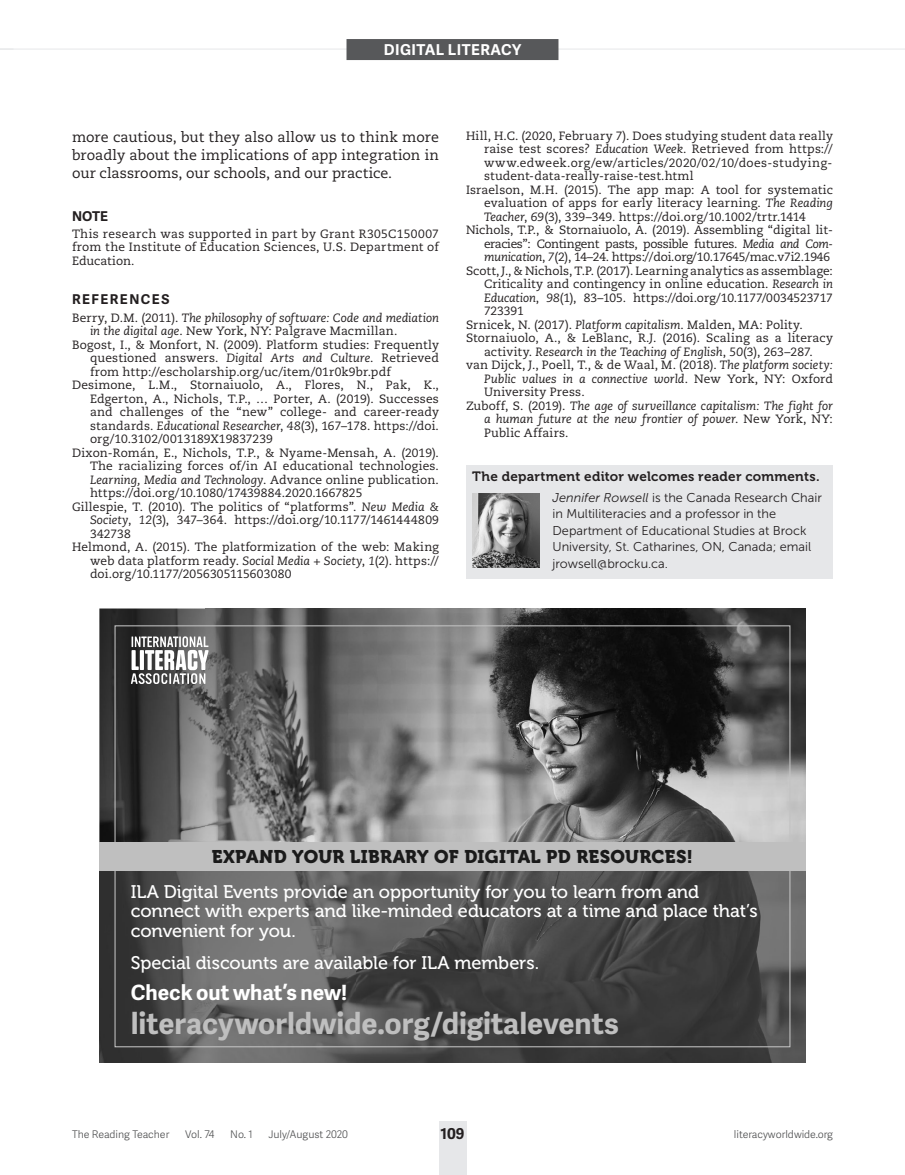
<style>
.page{position:relative;width:905px;height:1175px;background:#fff}
.page>*{position:absolute;margin:0;border:0;box-sizing:border-box;transform-origin:0 0}
.t1{font:700 29.4px "Adelle Sans";color:#bfbfbf}
.t2{font:700 21px "Adelle Sans";color:#fff}
.t3{font:18.15px/19.6px "Museo 500";letter-spacing:-.005em;color:#fff}
.t4{font:18.15px "Museo 900";letter-spacing:.015em;color:#1a1a1a}
.t5{font:700 15px "Adelle Sans";letter-spacing:.03em;color:#fff}
.t6{font:700 15px "Adelle Sans";color:#231f20}
.t7{font:14.25px/18px "Caecilia LT Std";letter-spacing:.005em;color:#231f20;text-align:justify}
.t8{font:13.5px "Museo 700";letter-spacing:.015em;color:#231f20}
.t9{font:700 13.5px "Adelle Sans";letter-spacing:.11em;color:#231f20}
.t10{font:12.75px/16.5px "Museo Sans 300";color:#231f20}
.t11{font:12px/13.5px "Caecilia LT Std";letter-spacing:.01em;color:#231f20;text-align:justify}
.t12{font:italic 12px "Caecilia LT Std";color:#231f20}
.t13{font:12px "Caecilia LT Std";letter-spacing:-.015em;color:#231f20}
.t14{font:12px "Caecilia LT Std";letter-spacing:-.03em;color:#231f20}
.t15{font:12px "Caecilia LT Std";letter-spacing:.035em;color:#231f20}
.t16{font:300 10.5px "Adelle Sans";color:#4b4c4d}
.s1{font-style:normal}
.s2{font-style:italic}
</style>
<div class="page">
<div style="left:439px;top:1121px;width:27px;height:53px;background:#e6e7e9"></div>
<hr style="left:0;top:49px;width:904px;height:1px;background:#e6e7e9">
<div style="left:346px;top:39px;width:212px;height:21px;background:#57585a"></div>
<div style="left:466px;top:465px;width:367px;height:113px;background:#e6e7e9"></div>
<img style="left:472px;top:494px;width:68px;height:74px">
<img style="left:205px;top:608px;width:600px;height:234px">
<img style="left:99px;top:608px;width:106px;height:234px">
<svg style="left:131px;top:636px;width:77px;height:48px"></svg>
<img style="left:99px;top:870px;width:706px;height:192px">
<div style="left:99px;top:842px;width:706px;height:28px;background:#bfbfbf"></div>
<p class="t5" style="left:384px;top:39px;width:139px">DIGITAL LITERACY</p>
<p class="t7" style="left:72px;top:128px;width:368px">more cautious, but they also allow us to think more broadly about the implications of app integration in our classrooms, our schools, and our practice.</p>
<p class="t9" style="left:72px;top:206px;width:38px">NOTE</p>
<p class="t11" style="left:72px;top:227px;width:368px">This research was supported in part by Grant R305C150007 from the Institute of Education Sciences, U.S. Department of Education.</p>
<p class="t9" style="left:72px;top:289px;width:99px">REFERENCES</p>
<p class="t12" style="left:72px;top:310px;width:368px"><span class="s1">Berry, D.M. (2011).</span> The philosophy of software: Code and mediation</p>
<p class="t11" style="left:90px;top:324px;width:309px"><span class="s2">in the digital age</span>. New York, NY: Palgrave Macmillan.</p>
<p class="t11" style="left:72px;top:338px;width:368px">Bogost, I., &amp; Monfort, N. (2009). Platform studies: Frequently</p>
<p class="t11" style="left:90px;top:351px;width:350px">questioned answers. <span class="s2">Digital Arts and Culture</span>. Retrieved</p>
<p class="t11" style="left:90px;top:365px;width:302px">from http://escholarship.org/uc/item/01r0k9br.pdf</p>
<p class="t11" style="left:72px;top:378px;width:368px">Desimone, L.M., Stornaiuolo, A., Flores, N., Pak, K.,</p>
<p class="t11" style="left:90px;top:392px;width:350px">Edgerton, A., Nichols, T.P., … Porter, A. (2019). Successes</p>
<p class="t11" style="left:90px;top:405px;width:350px">and challenges of the “new” college- and career-ready</p>
<p class="t11" style="left:90px;top:419px;width:350px">standards. <span class="s2">Educational Researcher</span>, <span class="s2">48</span>(3), 167–178. https://doi.</p>
<p class="t11" style="left:90px;top:432px;width:184px">org/10.3102/0013189X19837239</p>
<p class="t11" style="left:72px;top:446px;width:368px">Dixon-Román, E., Nichols, T.P., &amp; Nyame-Mensah, A. (2019).</p>
<p class="t11" style="left:90px;top:459px;width:350px">The racializing forces of/in AI educational technologies.</p>
<p class="t12" style="left:90px;top:472px;width:350px">Learning, Media and Technology<span class="s1">. Advance online publication.</span></p>
<p class="t11" style="left:90px;top:486px;width:274px">https://doi.org/10.1080/17439884.2020.1667825</p>
<p class="t11" style="left:72px;top:500px;width:368px">Gillespie, T. (2010). The politics of “platforms”. <span class="s2">New Media &amp;</span></p>
<p class="t11" style="left:90px;top:513px;width:350px"><span class="s2">Society</span>, <span class="s2">12</span>(3), 347–364. https://doi.org/10.1177/1461444809</p>
<p class="t11" style="left:90px;top:527px;width:42px">342738</p>
<p class="t11" style="left:72px;top:540px;width:368px">Helmond, A. (2015). The platformization of the web: Making</p>
<p class="t11" style="left:90px;top:554px;width:350px">web data platform ready. <span class="s2">Social Media + Society</span>, <span class="s2">1</span>(2). https://</p>
<p class="t11" style="left:90px;top:567px;width:203px">doi.org/10.1177/2056305115603080</p>
<p class="t11" style="left:466px;top:129px;width:368px">Hill, H.C. (2020, February 7). Does studying student data really</p>
<p class="t11" style="left:484px;top:143px;width:350px">raise test scores? <span class="s2">Education Week</span>. Retrieved from https://</p>
<p class="t15" style="left:484px;top:156px;width:350px">www.edweek.org/ew/articles/2020/02/10/does-studying-</p>
<p class="t11" style="left:484px;top:170px;width:211px">student-data-really-raise-test.html</p>
<p class="t11" style="left:466px;top:183px;width:368px">Israelson, M.H. (2015). The app map: A tool for systematic</p>
<p class="t11" style="left:484px;top:197px;width:350px">evaluation of apps for early literacy learning. <span class="s2">The Reading</span></p>
<p class="t11" style="left:484px;top:210px;width:323px"><span class="s2">Teacher</span>, <span class="s2">69</span>(3), 339–349. https://doi.org/10.1002/trtr.1414</p>
<p class="t11" style="left:466px;top:224px;width:366px">Nichols, T.P., &amp; Stornaiuolo, A. (2019). Assembling “digital lit-</p>
<p class="t14" style="left:484px;top:237px;width:349px">eracies”: Contingent pasts, possible futures. <span class="s2">Media and Com-</span></p>
<p class="t13" style="left:484px;top:250px;width:347px"><span class="s2">munication</span>, <span class="s2">7</span>(2), 14–24. https://doi.org/10.17645/mac.v7i2.1946</p>
<p class="t11" style="left:466px;top:264px;width:368px">Scott, J., &amp; Nichols, T.P. (2017). Learning analytics as assemblage:</p>
<p class="t11" style="left:484px;top:278px;width:350px">Criticality and contingency in online education. <span class="s2">Research in</span></p>
<p class="t11" style="left:484px;top:291px;width:350px"><span class="s2">Education</span>, <span class="s2">98</span>(1), 83–105. https://doi.org/10.1177/0034523717</p>
<p class="t11" style="left:484px;top:305px;width:41px">723391</p>
<p class="t11" style="left:466px;top:318px;width:338px">Srnicek, N. (2017). <span class="s2">Platform capitalism</span>. Malden, MA: Polity.</p>
<p class="t11" style="left:466px;top:332px;width:368px">Stornaiuolo, A., &amp; LeBlanc, R.J. (2016). Scaling as a literacy</p>
<p class="t12" style="left:484px;top:345px;width:330px"><span class="s1">activity.</span> Research in the Teaching of English<span class="s1">,</span> 50<span class="s1">(3), 263–287.</span></p>
<p class="t11" style="left:466px;top:359px;width:368px">van Dijck, J., Poell, T., &amp; de Waal, M. (2018). <span class="s2">The platform society:</span></p>
<p class="t12" style="left:484px;top:372px;width:350px">Public values in a connective world<span class="s1">. New York, NY: Oxford</span></p>
<p class="t11" style="left:484px;top:386px;width:102px">University Press.</p>
<p class="t12" style="left:466px;top:399px;width:368px"><span class="s1">Zuboff, S. (2019).</span> The age of surveillance capitalism: The fight for</p>
<p class="t12" style="left:484px;top:412px;width:350px">a human future at the new frontier of power<span class="s1">. New York, NY:</span></p>
<p class="t11" style="left:484px;top:426px;width:86px">Public Affairs.</p>
<p class="t8" style="left:472px;top:469px;width:349px">The department editor welcomes reader comments.</p>
<p class="t10" style="left:552px;top:489px;width:271px"><span class="s2">Jennifer Rowsell</span> is the Canada Research Chair in Multiliteracies and a professor in the Department of Educational Studies at Brock University, St. Catharines, ON, Canada; email jrowsell@brocku.ca.</p>
<h3 class="t4" style="left:212px;top:846px;width:483px">EXPAND YOUR LIBRARY OF DIGITAL PD RESOURCES!</h3>
<h3 class="t3" style="left:131px;top:881px;width:628px">ILA Digital Events provide an opportunity for you to learn from and connect with experts and like-minded educators at a time and place that’s convenient for you.</h3>
<h3 class="t3" style="left:131px;top:953px;width:409px">Special discounts are available for ILA members.</h3>
<h2 class="t2" style="left:131px;top:977px;width:218px">Check out what’s new!</h2>
<h1 class="t1" style="left:131px;top:1001px;width:489px">literacyworldwide.org/digitalevents</h1>
<p class="t6" style="left:440px;top:1122px;width:26px">109</p>
<p class="t16" style="left:72px;top:1126px;width:99px">The Reading Teacher</p>
<p class="t16" style="left:185px;top:1126px;width:31px">Vol. 74</p>
<p class="t16" style="left:230px;top:1126px;width:24px">No. 1</p>
<p class="t16" style="left:268px;top:1126px;width:81px">July/August 2020</p>
<p class="t16" style="left:734px;top:1126px;width:100px">literacyworldwide.org</p>
</div>
